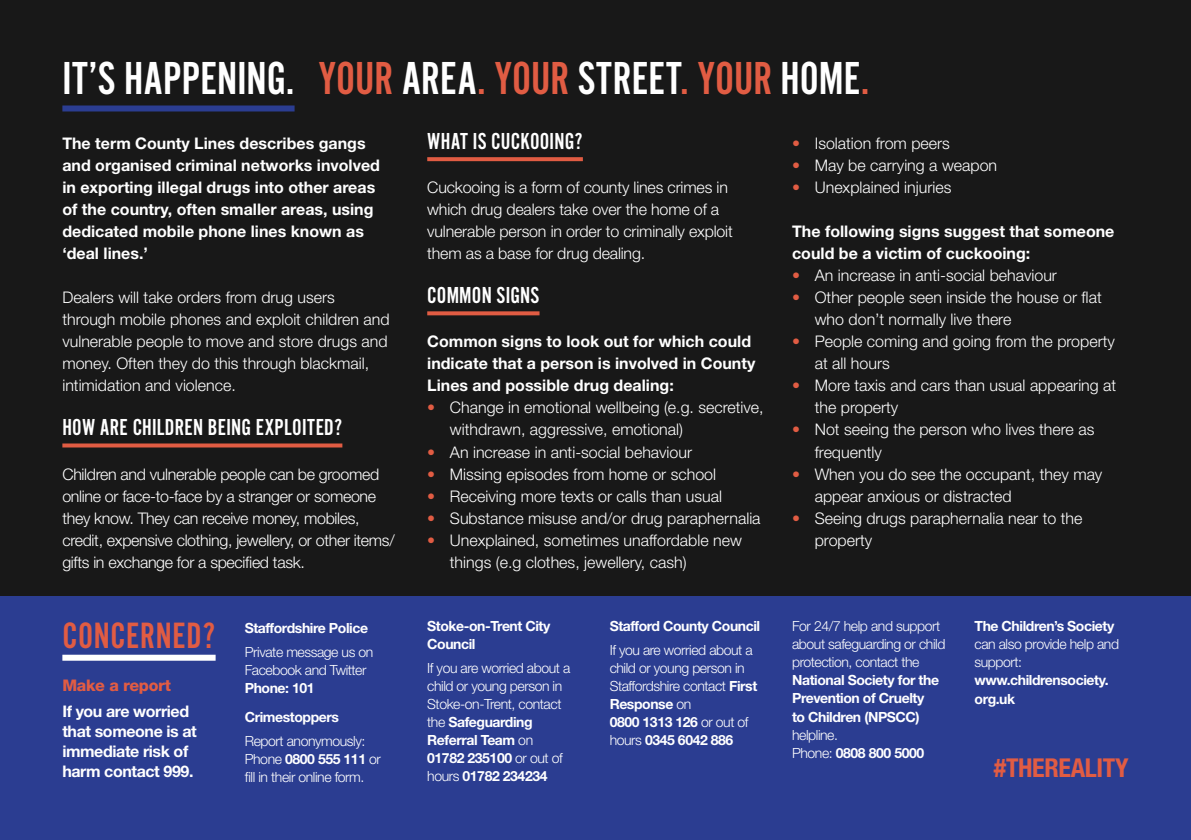
<style>
.page{position:relative;width:1191px;height:840px;background:#fff}
.page>*{position:absolute;margin:0;border:0;box-sizing:border-box;transform-origin:0 0}
.t1{font:48px "Alternate Got No 2 D";color:#fff}
.t2{font:38px "Alternate Got No 2 D";letter-spacing:.02em;color:#e15c43}
.t3{font:700 condensed 26px "Helvetica Neue LT Std";letter-spacing:-.015em;color:#e15c43}
.t4{font:24px "Alternate Got No 2 D";letter-spacing:.01em;color:#fff}
.t5{font:300 16px/22px "Helvetica Neue LT Std";color:#fff}
.t6{font:700 16px/22px "Helvetica Neue LT Std";color:#fff}
.t7{font:300 16px/22px "Helvetica Neue LT Std";letter-spacing:-.02em;color:#fff}
.t8{font:700 16px/20px "Helvetica Neue LT Std";letter-spacing:-.025em;color:#fff}
.t9{font:800 16px "Helvetica Neue LT Std";letter-spacing:-.02em;color:#e15c43}
.t10{font:300 14px/18px "Helvetica Neue LT Std";letter-spacing:-.03em;color:#fff}
.t11{font:700 14px/18px "Helvetica Neue LT Std";letter-spacing:-.03em;color:#fff}
.s1{color:#e15c43}
.s2{font-weight:700}
</style>
<div class="page">
<div style="left:0;top:595px;width:1191px;height:244px;background:#2b3d91"></div>
<div style="left:0;top:0;width:1191px;height:595px;background:#181818"></div>
<svg style="left:62px;top:443px;width:280px;height:4px"></svg>
<svg style="left:427px;top:157px;width:156px;height:4px"></svg>
<svg style="left:427px;top:311px;width:112px;height:4px"></svg>
<div style="left:62px;top:105px;width:232px;height:6px;background:#2b3d91"></div>
<div style="left:62px;top:654px;width:154px;height:6px;background:#fff"></div>
<h1 class="t1" style="left:62px;top:53px;width:808px">IT’S HAPPENING. <span class="s1">YOUR</span> AREA<span class="s1">. YOUR</span> STREET<span class="s1">. YOUR</span> HOME<span class="s1">.</span></h1>
<p class="t6" style="left:62px;top:132px;width:319px">The term County Lines describes gangs and organised criminal networks involved in exporting illegal drugs into other areas of the country, often smaller areas, using dedicated mobile phone lines known as ‘deal lines.’</p>
<p class="t5" style="left:62px;top:286px;width:329px">Dealers will take orders from drug users through mobile phones and exploit children and vulnerable people to move and store drugs and money. Often they do this through blackmail, intimidation and violence.</p>
<h3 class="t4" style="left:62px;top:414px;width:281px">HOW ARE CHILDREN BEING EXPLOITED?</h3>
<p class="t7" style="left:62px;top:462px;width:334px">Children and vulnerable people can be groomed online or face-to-face by a stranger or someone they know. They can receive money, mobiles, credit, expensive clothing, jewellery, or other items/ gifts in exchange for a specified task.</p>
<h3 class="t4" style="left:427px;top:128px;width:157px">WHAT IS CUCKOOING?</h3>
<p class="t5" style="left:427px;top:176px;width:307px">Cuckooing is a form of county lines crimes in which drug dealers take over the home of a vulnerable person in order to criminally exploit them as a base for drug dealing.</p>
<h3 class="t4" style="left:427px;top:282px;width:114px">COMMON SIGNS</h3>
<p class="t6" style="left:427px;top:330px;width:329px">Common signs to look out for which could indicate that a person is involved in County<br>Lines and possible drug dealing:</p>
<p class="t5" style="left:450px;top:396px;width:315px;text-indent:-23px"><span class="s1">•</span> Change in emotional wellbeing (e.g. secretive, withdrawn, aggressive, emotional)</p>
<p class="t5" style="left:427px;top:440px;width:266px"><span class="s1">•</span> An increase in anti-social behaviour</p>
<p class="t5" style="left:427px;top:462px;width:290px"><span class="s1">•</span> Missing episodes from home or school</p>
<p class="t5" style="left:427px;top:484px;width:296px"><span class="s1">•</span> Receiving more texts or calls than usual</p>
<p class="t5" style="left:427px;top:506px;width:335px"><span class="s1">•</span> Substance misuse and/or drug paraphernalia</p>
<p class="t5" style="left:450px;top:528px;width:293px;text-indent:-23px"><span class="s1">•</span> Unexplained, sometimes unaffordable new things (e.g clothes, jewellery, cash)</p>
<h2 class="t2" style="left:62px;top:614px;width:155px">CONCERNED?</h2>
<p class="t11" style="left:609px;top:616px;width:152px">Stafford County Council</p>
<p class="t10" style="left:609px;top:640px;width:149px">If you are worried about a child or young person in<br>Staffordshire contact <span class="s2">First<br>Response</span> on<br><span class="s2">0800 1313 126</span> or out of hours <span class="s2">0345 6042 886</span></p>
<p class="t11" style="left:427px;top:616px;width:125px">Stoke-on-Trent City<br>Council</p>
<p class="t10" style="left:427px;top:658px;width:145px">If you are worried about a child or young person in<br>Stoke-on-Trent, contact the <span class="s2">Safeguarding<br>Referral Team</span> on<br><span class="s2">01782 235100</span> or out of hours <span class="s2">01782 234234</span></p>
<p class="t11" style="left:245px;top:618px;width:125px">Staffordshire Police</p>
<p class="t10" style="left:245px;top:642px;width:130px">Private message us on<br>Facebook and Twitter</p>
<p class="t11" style="left:245px;top:672px;width:96px;line-height:29.4px">Phone: 101<br>Crimestoppers</p>
<p class="t10" style="left:245px;top:731px;width:138px">Report anonymously:<br>Phone <span class="s2">0800 555 111</span> or fill in their online form.</p>
<p class="t9" style="left:62px;top:675px;width:110px">Make a report</p>
<p class="t8" style="left:62px;top:700px;width:136px">If you are worried that someone is at immediate risk of harm contact 999.</p>
<p class="t5" style="left:792px;top:132px;width:159px"><span class="s1">•</span> Isolation from peers</p>
<p class="t5" style="left:792px;top:154px;width:206px"><span class="s1">•</span> May be carrying a weapon</p>
<p class="t5" style="left:792px;top:176px;width:161px"><span class="s1">•</span> Unexplained injuries</p>
<p class="t6" style="left:792px;top:220px;width:324px">The following signs suggest that someone could be a victim of cuckooing:</p>
<p class="t5" style="left:792px;top:264px;width:266px"><span class="s1">•</span> An increase in anti-social behaviour</p>
<p class="t5" style="left:814px;top:286px;width:288px;text-indent:-23px"><span class="s1">•</span> Other people seen inside the house or flat who don’t normally live there</p>
<p class="t5" style="left:814px;top:330px;width:301px;text-indent:-23px"><span class="s1">•</span> People coming and going from the property at all hours</p>
<p class="t5" style="left:814px;top:374px;width:303px;text-indent:-23px"><span class="s1">•</span> More taxis and cars than usual appearing at the property</p>
<p class="t5" style="left:814px;top:418px;width:281px;text-indent:-23px"><span class="s1">•</span> Not seeing the person who lives there as frequently</p>
<p class="t5" style="left:814px;top:462px;width:289px;text-indent:-23px"><span class="s1">•</span> When you do see the occupant, they may appear anxious or distracted</p>
<p class="t5" style="left:814px;top:506px;width:269px;text-indent:-23px"><span class="s1">•</span> Seeing drugs paraphernalia near to the property</p>
<p class="t10" style="left:792px;top:616px;width:155px">For 24/7 help and support about safeguarding or child protection, contact the</p>
<p class="t11" style="left:792px;top:670px;width:148px">National Society for the<br>Prevention of Cruelty to Children (NPSCC)</p>
<p class="t10" style="left:792px;top:724px;width:134px">helpline.<br>Phone: <span class="s2">0808 800 5000</span></p>
<p class="t11" style="left:974px;top:616px;width:141px">The Children’s Society</p>
<p class="t10" style="left:974px;top:634px;width:146px">can also provide help and support:</p>
<p class="t11" style="left:974px;top:670px;width:136px">www.childrensociety. org.uk</p>
<h3 class="t3" style="left:993px;top:752px;width:136px">#THEREALITY</h3>
</div>
